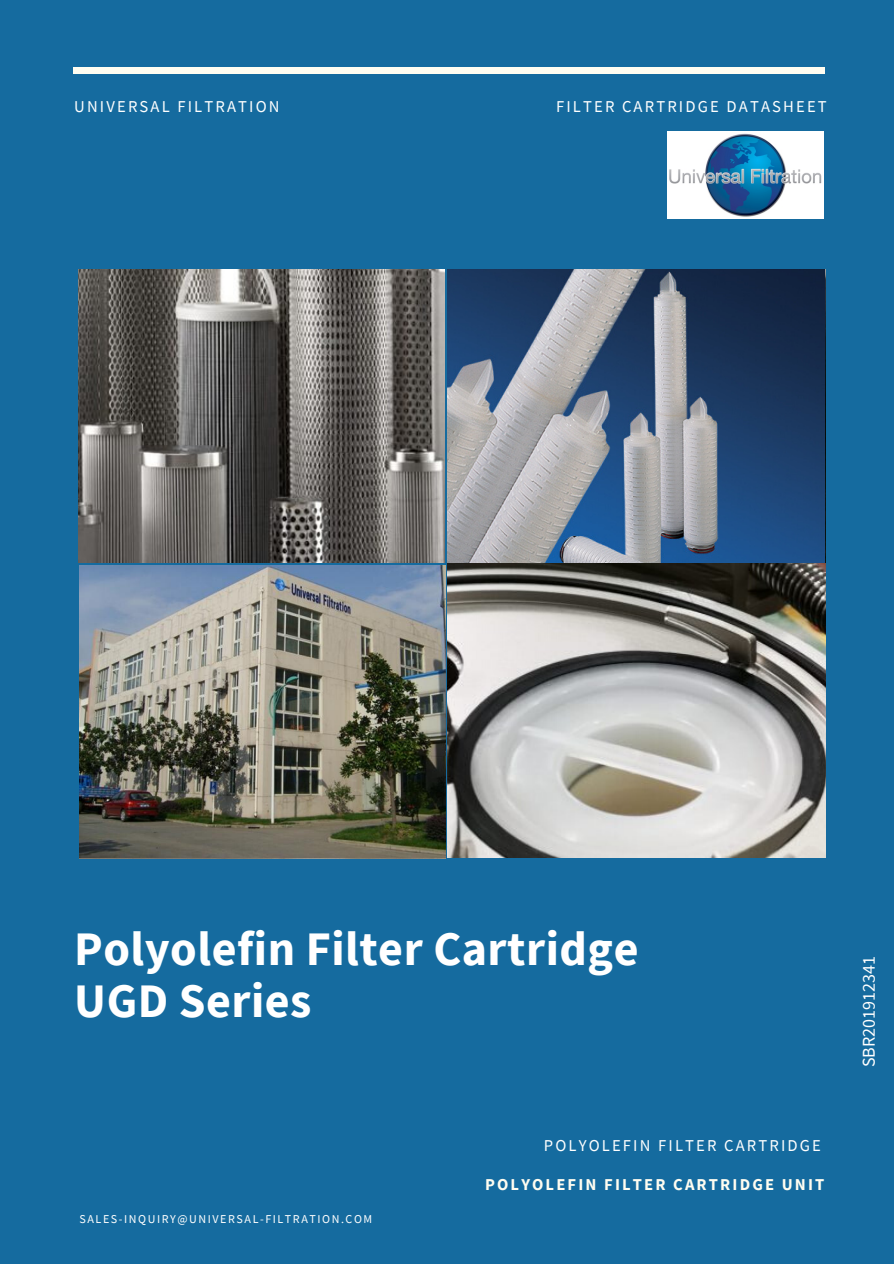
<style>
.page{position:relative;width:894px;height:1264px;background:#fff}
.page>*{position:absolute;margin:0;border:0;box-sizing:border-box;transform-origin:0 0}
.t1{font:700 48px/51.8px "Source Sans Pro";letter-spacing:.01em;color:#fff}
.t2{font:18px "Source Sans Pro";color:#fff}
.t3{font:16.5px "Source Sans Pro";letter-spacing:.13em;color:#fff}
.t4{font:700 16.5px "Source Sans Pro";letter-spacing:.13em;color:#fffdf1}
.t5{font:12px "Source Sans Pro";letter-spacing:.13em;color:#fff}
</style>
<div class="page">
<div style="left:0;top:0;width:893px;height:1263px;background:#156b9f"></div>
<div style="left:73px;top:67px;width:751px;height:7px;background:#fffdf1"></div>
<img style="left:667px;top:131px;width:156px;height:87px">
<img style="left:79px;top:565px;width:366px;height:292px">
<img style="left:447px;top:270px;width:377px;height:587px">
<img style="left:79px;top:270px;width:366px;height:293px">
<img style="left:447px;top:270px;width:376px;height:293px">
<p class="t3" style="left:74px;top:95px;width:207px">UNIVERSAL FILTRATION</p>
<p class="t3" style="left:556px;top:95px;width:272px">FILTER CARTRIDGE DATASHEET</p>
<h1 class="t1" style="left:74px;top:922px;width:565px">Polyolefin Filter Cartridge<br>UGD Series</h1>
<p class="t5" style="left:79px;top:1210px;width:294px">SALES-INQUIRY@UNIVERSAL-FILTRATION.COM</p>
<p class="t3" style="left:543px;top:1135px;width:278px">POLYOLEFIN FILTER CARTRIDGE</p>
<p class="t4" style="left:485px;top:1173px;width:341px">POLYOLEFIN FILTER CARTRIDGE UNIT</p>
<p class="t2" style="left:856px;top:1067px;width:113px;rotate:-90deg">SBR201912341</p>
</div>
